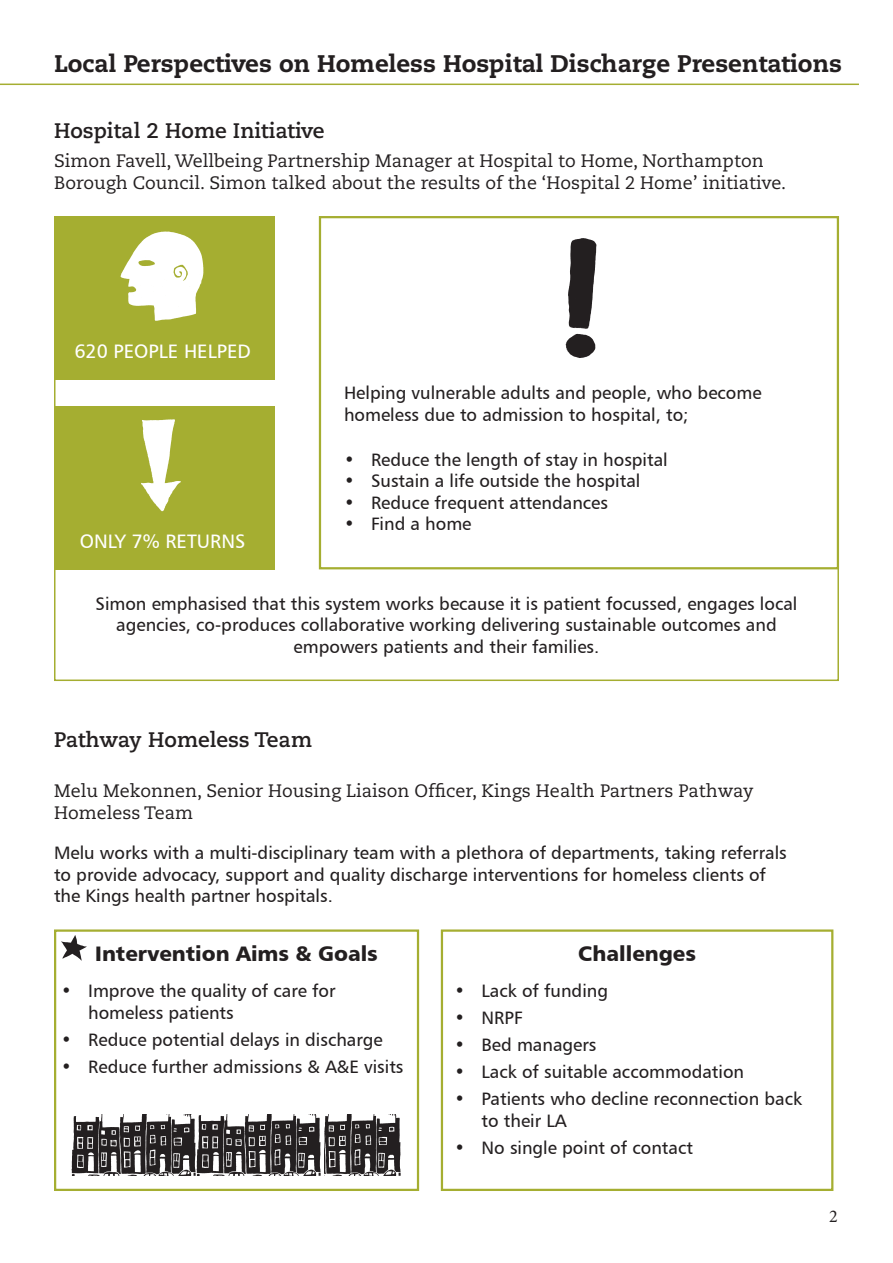
<style>
.page{position:relative;width:893px;height:1263px;background:#fff}
.page>*{position:absolute;margin:0;border:0;box-sizing:border-box;transform-origin:0 0}
.t1{font:800 24px "Caecilia LT Std";color:#231f20}
.t2{font:700 21px "Caecilia LT Std";color:#231f20}
.t3{font:21px "Humanist 777 BT Black B";color:#231f20}
.Page_Section_Title{font:19.5px "Humanist 777 BT Roman B";color:#fff}
.t4{font:18px/21.6px "Humanist 777 BT Roman B";color:#231f20}
.t5{font:18px/21.6px "Caecilia LT Std";color:#231f20}
.t6{font:18px "Minion Pro";color:#231f20}
</style>
<div class="page">
<div style="left:319px;top:216px;width:520px;height:353px;border:2px solid #a5ae31"></div>
<div style="left:54px;top:216px;width:220px;height:164px;background:#a5ae31"></div>
<img style="left:120px;top:231px;width:84px;height:90px">
<div style="left:54px;top:406px;width:220px;height:163px;background:#a5ae31"></div>
<img style="left:141px;top:419px;width:40px;height:93px">
<img style="left:565px;top:238px;width:32px;height:120px">
<hr style="left:0;top:84px;width:859px;height:1px;background:#a5ae31">
<img style="left:71px;top:1114px;width:125px;height:61px">
<div style="left:54px;top:929px;width:365px;height:262px;border:2px solid #a5ae31"></div>
<div style="left:441px;top:929px;width:392px;height:262px;border:2px solid #a5ae31"></div>
<img style="left:196px;top:1114px;width:125px;height:61px">
<img style="left:325px;top:1114px;width:76px;height:61px">
<img style="left:62px;top:936px;width:24px;height:24px">
<p class="t1" style="left:54px;top:49px;width:789px">Local Perspectives on Homeless Hospital Discharge Presentations</p>
<p class="t2" style="left:54px;top:118px;width:272px">Hospital 2 Home Initiative</p>
<p class="t5" style="left:54px;top:151px;width:734px">Simon Favell, Wellbeing Partnership Manager at Hospital to Home, Northampton<br>Borough Council. Simon talked about the results of the ‘Hospital 2 Home’ initiative.</p>
<p class="Page_Section_Title" style="left:74px;top:339px;width:178px">620 PEOPLE HELPED</p>
<p class="Page_Section_Title" style="left:80px;top:529px;width:167px">ONLY 7% RETURNS</p>
<p class="t4" style="left:344px;top:381px;width:419px">Helping vulnerable adults and people, who become homeless due to admission to hospital, to;</p>
<p class="t4" style="left:344px;top:448px;width:325px">• Reduce the length of stay in hospital</p>
<p class="t4" style="left:344px;top:470px;width:298px">• Sustain a life outside the hospital</p>
<p class="t4" style="left:344px;top:491px;width:266px">• Reduce frequent attendances</p>
<p class="t4" style="left:344px;top:513px;width:129px">• Find a home</p>
<p class="t4" style="left:96px;top:592px;width:703px;text-align:center">Simon emphasised that this system works because it is patient focussed, engages local agencies, co-produces collaborative working delivering sustainable outcomes and empowers patients and their families.</p>
<p class="t2" style="left:54px;top:728px;width:259px">Pathway Homeless Team</p>
<p class="t5" style="left:54px;top:780px;width:701px">Melu Mekonnen, Senior Housing Liaison Officer, Kings Health Partners Pathway<br>Homeless Team</p>
<p class="t4" style="left:54px;top:841px;width:734px">Melu works with a multi-disciplinary team with a plethora of departments, taking referrals to provide advocacy, support and quality discharge interventions for homeless clients of the Kings health partner hospitals.</p>
<p class="t3" style="left:95px;top:940px;width:284px">Intervention Aims &amp; Goals</p>
<p class="t4" style="left:88px;top:980px;width:249px;text-indent:-27px">• Improve the quality of care for homeless patients</p>
<p class="t4" style="left:61px;top:1028px;width:323px">• Reduce potential delays in discharge</p>
<p class="t4" style="left:61px;top:1055px;width:344px">• Reduce further admissions &amp; A&amp;E visits</p>
<p class="t3" style="left:578px;top:940px;width:119px">Challenges</p>
<p class="t4" style="left:455px;top:980px;width:155px">• Lack of funding</p>
<p class="t4" style="left:455px;top:1007px;width:70px">• NRPF</p>
<p class="t4" style="left:455px;top:1034px;width:143px">• Bed managers</p>
<p class="t4" style="left:455px;top:1061px;width:291px">• Lack of suitable accommodation</p>
<p class="t4" style="left:482px;top:1088px;width:322px;text-indent:-27px">• Patients who decline reconnection back to their LA</p>
<p class="t4" style="left:455px;top:1136px;width:240px">• No single point of contact</p>
<p class="t6" style="left:829px;top:1204px;width:10px">2</p>
</div>
